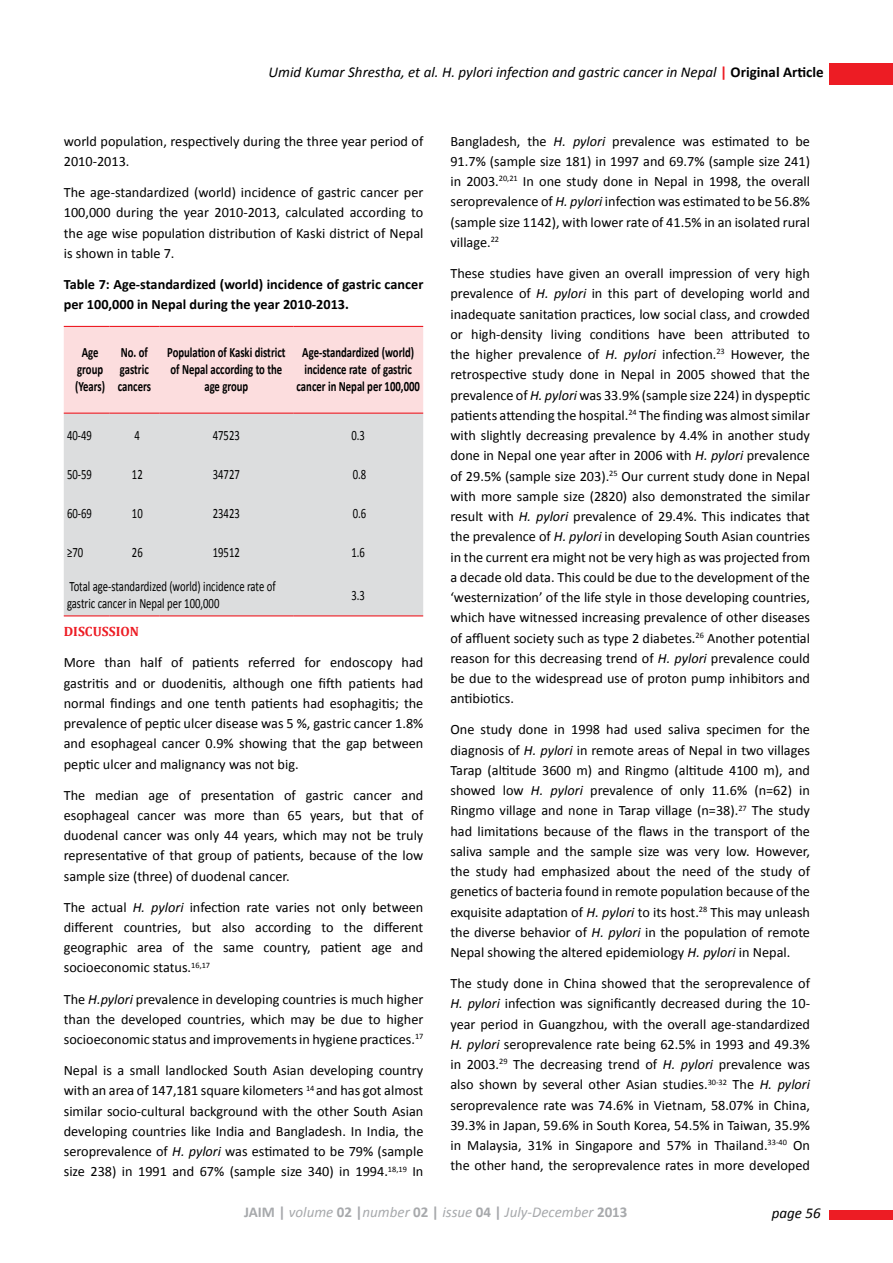
<style>
.page{position:relative;width:893px;height:1263px;background:#fff}
.page>*{position:absolute;margin:0;border:0;box-sizing:border-box;transform-origin:0 0}
.t1{font:italic 15px "Calibri";color:#000}
.t2{font:italic 15px "Calibri";color:#a7a9ac}
.t3{font:14.25px/20.2px "Calibri";color:#000;text-align:justify}
.t4{font:700 14.25px/17.1px "Calibri";color:#000;text-align:center;scale:.75 1}
.t5{font:14.25px/17.1px "Calibri";color:#000;scale:.75 1}
.t6{font:700 14.25px/20.2px "Calibri";color:#000}
.t7{font:700 13.5px "Cambria";color:#ed1c24}
.s1{font-weight:700;font-style:normal;color:#ed1c24}
.s2{font-weight:700;font-style:normal}
.s3{font-style:italic}
</style>
<div class="page">
<div style="left:829px;top:64px;width:64px;height:21px;background:#ed1c24"></div>
<div style="left:829px;top:1210px;width:64px;height:10px;background:#ed1c24"></div>
<div style="left:64px;top:327px;width:359px;height:86px;background:#fcddde"></div>
<div style="left:64px;top:414px;width:359px;height:201px;background:#dcddde"></div>
<hr style="left:64px;top:615px;width:45px;height:1px;background:#ed1c24">
<hr style="left:109px;top:615px;width:50px;height:1px;background:#ed1c24">
<hr style="left:159px;top:615px;width:134px;height:1px;background:#ed1c24">
<hr style="left:293px;top:615px;width:130px;height:1px;background:#ed1c24">
<hr style="left:64px;top:326px;width:45px;height:1px;background:#ed1c24">
<hr style="left:109px;top:326px;width:50px;height:1px;background:#ed1c24">
<hr style="left:159px;top:326px;width:134px;height:1px;background:#ed1c24">
<hr style="left:293px;top:326px;width:130px;height:1px;background:#ed1c24">
<hr style="left:64px;top:413px;width:45px;height:1px;background:#ed1c24">
<hr style="left:109px;top:413px;width:50px;height:1px;background:#ed1c24">
<hr style="left:159px;top:413px;width:134px;height:1px;background:#ed1c24">
<hr style="left:293px;top:413px;width:130px;height:1px;background:#ed1c24">
<p class="t1" style="left:269px;top:62px;width:557px">Umid Kumar Shrestha, et al. H. pylori infection and gastric cancer in Nepal <span class="s1">|</span> <span class="s2">Original Article</span></p>
<p class="t3" style="left:64px;top:131px;width:361px">world population, respectively during the three year period of<br>2010-2013.</p>
<p class="t3" style="left:64px;top:182px;width:361px">The age-standardized (world) incidence of gastric cancer per 100,000 during the year 2010-2013, calculated according to the age wise population distribution of Kaski district of Nepal is shown in table 7.</p>
<p class="t6" style="left:64px;top:274px;width:361px">Table 7: Age-standardized (world) incidence of gastric cancer per 100,000 in Nepal during the year 2010-2013.</p>
<p class="t4" style="left:75px;top:344px;width:41px">Age group (Years)</p>
<p class="t4" style="left:118px;top:344px;width:46px;text-align:left">No. of gastric cancers</p>
<p class="t4" style="left:167px;top:344px;width:159px">Population of Kaski district of Nepal according to the age group</p>
<p class="t4" style="left:297px;top:344px;width:166px">Age-standardized (world) incidence rate of gastric cancer in Nepal per 100,000</p>
<p class="t5" style="left:67px;top:427px;width:35px">40-49</p>
<p class="t5" style="left:67px;top:466px;width:35px">50-59</p>
<p class="t5" style="left:67px;top:505px;width:35px">60-69</p>
<p class="t5" style="left:67px;top:544px;width:23px">≥70</p>
<p class="t5" style="left:351px;top:427px;width:20px">0.3</p>
<p class="t5" style="left:353px;top:466px;width:20px">0.8</p>
<p class="t5" style="left:353px;top:505px;width:20px">0.6</p>
<p class="t5" style="left:351px;top:544px;width:20px">1.6</p>
<p class="t5" style="left:213px;top:427px;width:38px">47523</p>
<p class="t5" style="left:213px;top:466px;width:38px">34727</p>
<p class="t5" style="left:213px;top:505px;width:38px">23423</p>
<p class="t5" style="left:213px;top:544px;width:38px">19512</p>
<p class="t5" style="left:134px;top:427px;width:9px">4</p>
<p class="t5" style="left:132px;top:466px;width:16px">12</p>
<p class="t5" style="left:132px;top:505px;width:16px">10</p>
<p class="t5" style="left:132px;top:544px;width:16px">26</p>
<p class="t5" style="left:67px;top:578px;width:280px">Total age-standardized (world) incidence rate of gastric cancer in Nepal per 100,000</p>
<p class="t5" style="left:351px;top:587px;width:20px">3.3</p>
<p class="t7" style="left:64px;top:622px;width:23px">DISCUSS</p>
<p class="t7" style="left:116px;top:622px;width:15px">ION</p>
<p class="t3" style="left:64px;top:652px;width:361px">More than half of patients referred for endoscopy had gastritis and or duodenitis, although one fifth patients had normal findings and one tenth patients had esophagitis; the prevalence of peptic ulcer disease was 5 %, gastric cancer 1.8% and esophageal cancer 0.9% showing that the gap between peptic ulcer and malignancy was not big.</p>
<p class="t3" style="left:64px;top:785px;width:361px">The median age of presentation of gastric cancer and esophageal cancer was more than 65 years, but that of duodenal cancer was only 44 years, which may not be truly representative of that group of patients, because of the low sample size (three) of duodenal cancer.</p>
<p class="t3" style="left:64px;top:897px;width:361px">The actual <span class="s3">H. pylori</span> infection rate varies not only between different countries, but also according to the different geographic area of the same country, patient age and socioeconomic status.<sup>16,17</sup></p>
<p class="t3" style="left:64px;top:989px;width:361px">The <span class="s3">H.pylori</span> prevalence in developing countries is much higher than the developed countries, which may be due to higher socioeconomic status and improvements in hygiene practices.<sup>17</sup></p>
<p class="t3" style="left:64px;top:1060px;width:361px">Nepal is a small landlocked South Asian developing country with an area of 147,181 square kilometers <sup>14</sup> and has got almost similar socio-cultural background with the other South Asian developing countries like India and Bangladesh. In India, the seroprevalence of <span class="s3">H. pylori</span> was estimated to be 79% (sample size 238) in 1991 and 67% (sample size 340) in 1994.<sup>18,19</sup> In</p>
<p class="t3" style="left:450px;top:131px;width:361px">Bangladesh, the <span class="s3">H. pylori</span> prevalence was estimated to be 91.7% (sample size 181) in 1997 and 69.7% (sample size 241) in 2003.<sup>20,21</sup> In one study done in Nepal in 1998, the overall seroprevalence of <span class="s3">H. pylori</span> infection was estimated to be 56.8% (sample size 1142), with lower rate of 41.5% in an isolated rural village.<sup>22</sup></p>
<p class="t3" style="left:450px;top:263px;width:361px">These studies have given an overall impression of very high prevalence of <span class="s3">H. pylori</span> in this part of developing world and inadequate sanitation practices, low social class, and crowded or high-density living conditions have been attributed to the higher prevalence of <span class="s3">H. pylori</span> infection.<sup>23</sup> However, the retrospective study done in Nepal in 2005 showed that the prevalence of <span class="s3">H. pylori</span> was 33.9% (sample size 224) in dyspeptic patients attending the hospital.<sup>24</sup> The finding was almost similar with slightly decreasing prevalence by 4.4% in another study done in Nepal one year after in 2006 with <span class="s3">H. pylori</span> prevalence of 29.5% (sample size 203).<sup>25</sup> Our current study done in Nepal with more sample size (2820) also demonstrated the similar result with <span class="s3">H. pylori</span> prevalence of 29.4%. This indicates that the prevalence of <span class="s3">H. pylori</span> in developing South Asian countries in the current era might not be very high as was projected from a decade old data. This could be due to the development of the ‘westernization’ of the life style in those developing countries, which have witnessed increasing prevalence of other diseases of affluent society such as type 2 diabetes.<sup>26</sup> Another potential reason for this decreasing trend of <span class="s3">H. pylori</span> prevalence could be due to the widespread use of proton pump inhibitors and antibiotics.</p>
<p class="t3" style="left:450px;top:719px;width:361px">One study done in 1998 had used saliva specimen for the diagnosis of <span class="s3">H. pylori</span> in remote areas of Nepal in two villages Tarap (altitude 3600 m) and Ringmo (altitude 4100 m), and showed low <span class="s3">H. pylori</span> prevalence of only 11.6% (n=62) in Ringmo village and none in Tarap village (n=38).<sup>27</sup> The study had limitations because of the flaws in the transport of the saliva sample and the sample size was very low. However, the study had emphasized about the need of the study of genetics of bacteria found in remote population because of the exquisite adaptation of <span class="s3">H. pylori</span> to its host.<sup>28</sup> This may unleash the diverse behavior of <span class="s3">H. pylori</span> in the population of remote Nepal showing the altered epidemiology <span class="s3">H. pylori</span> in Nepal.</p>
<p class="t3" style="left:450px;top:973px;width:361px">The study done in China showed that the seroprevalence of <span class="s3">H. pylori</span> infection was significantly decreased during the 10- year period in Guangzhou, with the overall age-standardized <span class="s3">H. pylori</span> seroprevalence rate being 62.5% in 1993 and 49.3% in 2003.<sup>29</sup> The decreasing trend of <span class="s3">H. pylori</span> prevalence was also shown by several other Asian studies.<sup>30-32</sup> The <span class="s3">H. pylori </span>seroprevalence rate was 74.6% in Vietnam, 58.07% in China, 39.3% in Japan, 59.6% in South Korea, 54.5% in Taiwan, 35.9% in Malaysia, 31% in Singapore and 57% in Thailand.<sup>33-40</sup> On the other hand, the seroprevalence rates in more developed</p>
<p class="t2" style="left:244px;top:1201px;width:385px"><span class="s2">JAIM |</span> volume <span class="s2">02 |</span>number <span class="s2">02 |</span> issue <span class="s2">04 |</span> July-December <span class="s2">2013</span></p>
<p class="t1" style="left:772px;top:1203px;width:50px">page 56</p>
</div>
